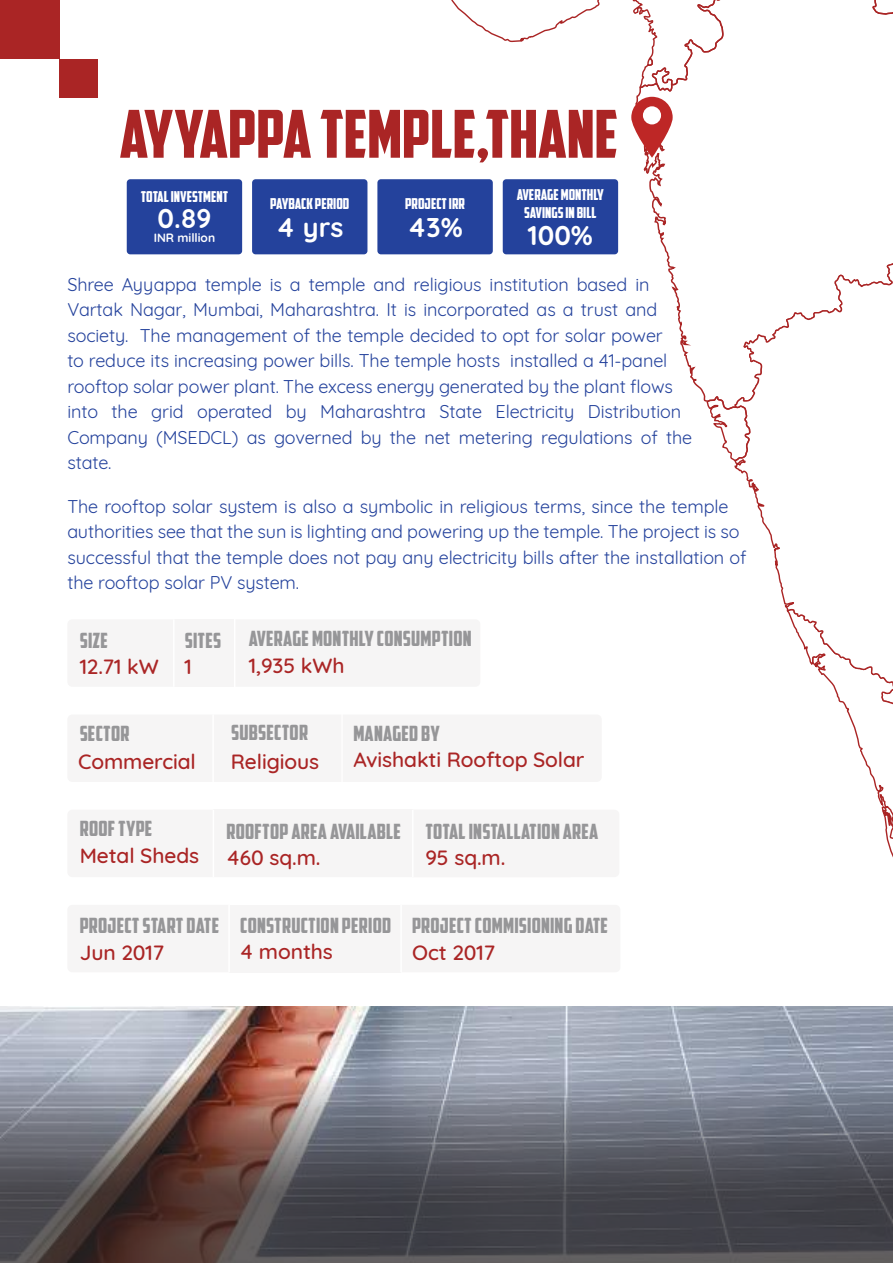
<style>
.page{position:relative;width:893px;height:1263px;background:#fff}
.page>*{position:absolute;margin:0;border:0;box-sizing:border-box;transform-origin:0 0}
.t1{font:66px "American Captain";color:#aa2525}
.t2{font:700 27px "Quicksand";color:#fff}
.t3{font:21px "American Captain";letter-spacing:.01em;color:#969698}
.t4{font:500 21px "Quicksand";letter-spacing:-.005em;color:#aa2525}
.t5{font:18px/25.5px "Quicksand";letter-spacing:-.005em;color:#24429c}
.t6{font:15px/18px "American Captain";color:#fff;text-align:center}
.t7{font:700 12px "Quicksand";color:#fff}
</style>
<div class="page">
<img style="left:0;top:1006px;width:893px;height:69px">
<div style="left:0;top:0;width:59px;height:59px;background:#aa2525"></div>
<div style="left:59px;top:59px;width:39px;height:38px;background:#aa2525"></div>
<svg style="left:643px;top:158px;width:63px;height:244px"></svg>
<svg style="left:835px;top:692px;width:58px;height:166px"></svg>
<svg style="left:734px;top:263px;width:159px;height:429px"></svg>
<svg style="left:706px;top:395px;width:45px;height:67px"></svg>
<svg style="left:451px;top:0;width:442px;height:158px"></svg>
<div style="left:174px;top:619px;width:60px;height:68px;background:#f6f5f5"></div>
<div style="left:229px;top:905px;width:171px;height:67px;background:#f6f5f5"></div>
<div style="left:213px;top:810px;width:200px;height:67px;background:#f6f5f5"></div>
<hr style="left:213px;top:810px;width:1px;height:67px;background:#fff">
<hr style="left:228px;top:905px;width:2px;height:67px;background:#fff">
<hr style="left:412px;top:810px;width:2px;height:67px;background:#fff">
<hr style="left:173px;top:619px;width:2px;height:68px;background:#fff">
<svg style="left:0;top:1075px;width:893px;height:188px;background:#605c61"></svg>
<div style="left:503px;top:179px;width:115px;height:75px;background:#24429c;border-radius:4px"></div>
<div style="left:377px;top:179px;width:116px;height:75px;background:#24429c;border-radius:4px"></div>
<div style="left:252px;top:179px;width:115px;height:75px;background:#24429c;border-radius:4px"></div>
<div style="left:127px;top:179px;width:115px;height:75px;background:#24429c;border-radius:4px"></div>
<h1 class="t1" style="left:119px;top:94px;width:500px">AYYAPPA TEMPLE,THANE</h1>
<p class="t6" style="left:141px;top:188px;width:89px">TOTAL INVESTMENT</p>
<h2 class="t2" style="left:157px;top:196px;width:55px">0.89</h2>
<p class="t7" style="left:154px;top:228px;width:63px">INR million</p>
<p class="t6" style="left:270px;top:194px;width:81px">PAYBACK PERIOD</p>
<h2 class="t2" style="left:276px;top:205px;width:69px">4 yrs</h2>
<p class="t6" style="left:405px;top:194px;width:61px">PROJECT IRR</p>
<h2 class="t2" style="left:407px;top:205px;width:57px">43%</h2>
<p class="t6" style="left:517px;top:186px;width:89px">AVERAGE MONTHLY<br>SAVINGS IN BILL</p>
<h2 class="t2" style="left:528px;top:213px;width:67px">100%</h2>
<p class="t5" style="left:67px;top:270px;width:626px">Shree Ayyappa temple is a temple and religious institution based in Vartak Nagar, Mumbai, Maharashtra. It is incorporated as a trust and society. The management of the temple decided to opt for solar power<br>to reduce its increasing power bills. The temple hosts installed a 41-panel rooftop solar power plant. The excess energy generated by the plant flows into the grid operated by Maharashtra State Electricity Distribution Company (MSEDCL) as governed by the net metering regulations of the state.</p>
<p class="t5" style="left:67px;top:492px;width:681px">The rooftop solar system is also a symbolic in religious terms, since the temple authorities see that the sun is lighting and powering up the temple. The project is so successful that the temple does not pay any electricity bills after the installation of the rooftop solar PV system.</p>
<p class="t3" style="left:80px;top:628px;width:30px">SIZE</p>
<p class="t4" style="left:80px;top:650px;width:81px">12.71 kW</p>
<p class="t3" style="left:185px;top:628px;width:38px">SITES</p>
<p class="t4" style="left:184px;top:649px;width:9px">1</p>
<p class="t3" style="left:249px;top:626px;width:224px">AVERAGE MONTHLY CONSUMPTION</p>
<p class="t4" style="left:249px;top:648px;width:97px">1,935 kWh</p>
<p class="t3" style="left:80px;top:721px;width:51px">SECTOR</p>
<p class="t4" style="left:78px;top:745px;width:119px">Commercial</p>
<p class="t3" style="left:231px;top:720px;width:78px">SUBSECTOR</p>
<p class="t4" style="left:231px;top:745px;width:90px">Religious</p>
<p class="t3" style="left:353px;top:721px;width:88px">MANAGED BY</p>
<p class="t4" style="left:353px;top:743px;width:233px">Avishakti Rooftop Solar</p>
<p class="t3" style="left:80px;top:816px;width:74px">ROOF TYPE</p>
<p class="t4" style="left:80px;top:839px;width:121px">Metal Sheds</p>
<p class="t3" style="left:226px;top:819px;width:176px">ROOFTOP AREA AVAILABLE</p>
<p class="t4" style="left:226px;top:840px;width:96px">460 sq.m.</p>
<p class="t3" style="left:425px;top:819px;width:174px">TOTAL INSTALLATION AREA</p>
<p class="t4" style="left:425px;top:840px;width:82px">95 sq.m.</p>
<p class="t3" style="left:80px;top:913px;width:141px">PROJECT START DATE</p>
<p class="t4" style="left:80px;top:935px;width:86px">Jun 2017</p>
<p class="t3" style="left:240px;top:913px;width:152px">CONSTRUCTION PERIOD</p>
<p class="t4" style="left:240px;top:934px;width:95px">4 months</p>
<p class="t3" style="left:412px;top:913px;width:198px">PROJECT COMMISIONING DATE</p>
<p class="t4" style="left:412px;top:935px;width:85px">Oct 2017</p>
</div>
